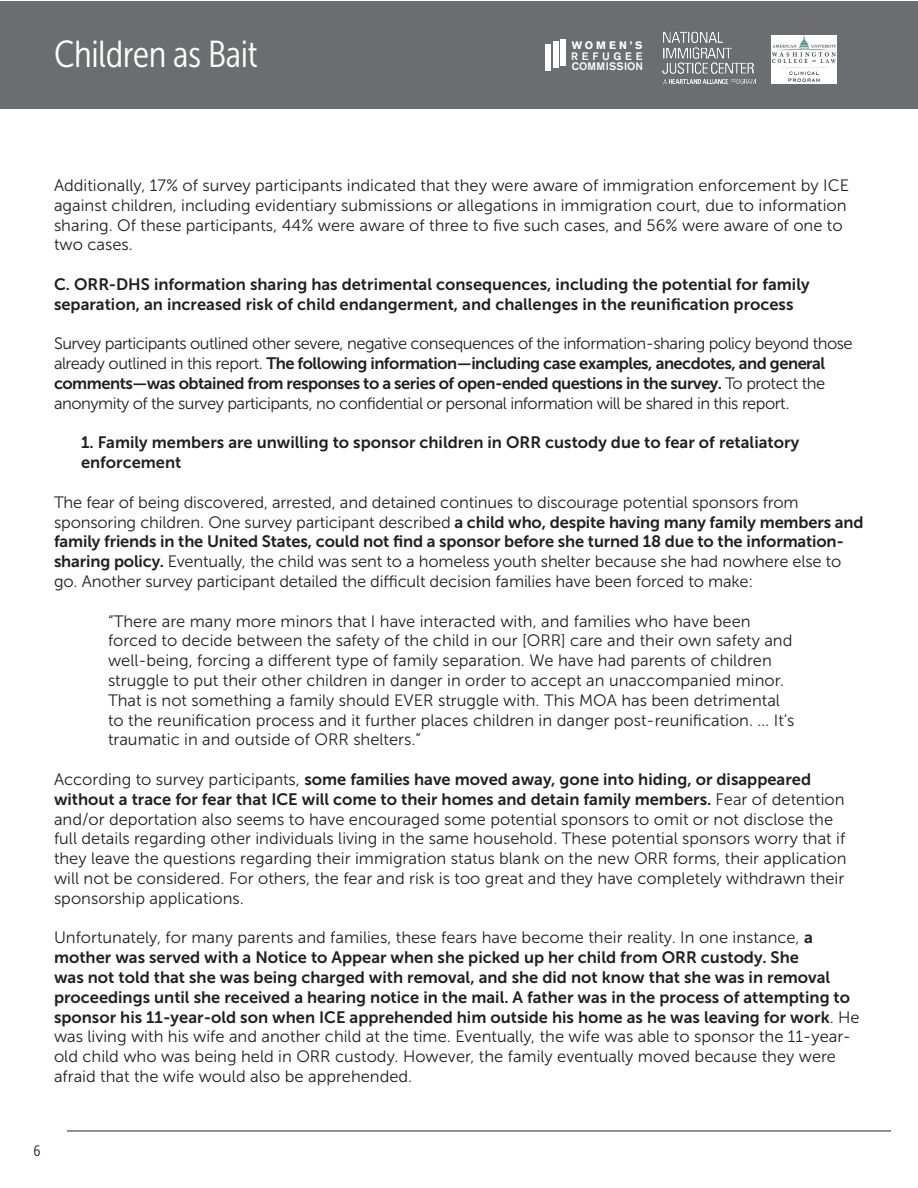
<style>
.page{position:relative;width:918px;height:1188px;background:#fff}
.page>*{position:absolute;margin:0;border:0;box-sizing:border-box;transform-origin:0 0}
.t1{font:37.5px "Museo Sans Cond 300";letter-spacing:-.01em;color:#fff}
.Body{font:16.5px/19.8px "Museo Sans 300";color:#231f20}
.Body-2{font:16.5px/19.8px "Museo Sans 700";color:#231f20}
.Indented_para_main_b{font:16.5px/19.8px "Museo Sans 300";color:#231f20}
.Body-3{font:16.5px/19.8px "Museo Sans 300";letter-spacing:-.03em;color:#231f20}
.t2{font:15px "Museo Sans Cond 300";color:#231f20}
.t3{font:500 10.8px "Akzidenz Grotesk BE";letter-spacing:.02em;color:#fff}
.t4{font:500 10.8px "Akzidenz Grotesk BE";letter-spacing:.36em;color:#fff}
.t5{font:700 10.8px "Akzidenz Grotesk BE";letter-spacing:.28em;color:#fff}
.s1{font-family:"Museo Sans 700"}
.s2{font-family:"Museo Sans 300"}
</style>
<div class="page">
<div style="left:0;top:1px;width:917px;height:107px;background:#6c6d70"></div>
<hr style="left:67px;top:1130px;width:824px;height:2px;background:#6c6d70">
<div style="left:553px;top:42px;width:5px;height:26px;background:#fff"></div>
<div style="left:545px;top:44px;width:6px;height:26px;background:#fff"></div>
<div style="left:560px;top:39px;width:6px;height:27px;background:#fff"></div>
<img style="left:771px;top:35px;width:66px;height:49px">
<img style="left:663px;top:32px;width:92px;height:52px">
<p class="t1" style="left:54px;top:34px;width:205px">Children as Bait</p>
<p class="t5" style="left:572px;top:39px;width:72px">WOMEN’S</p>
<p class="t4" style="left:571px;top:49px;width:73px">REFUGEE</p>
<p class="t3" style="left:572px;top:60px;width:73px">COMMISSION</p>
<p class="Body" style="left:54px;top:175px;width:797px">Additionally, 17% of survey participants indicated that they were aware of immigration enforcement by ICE against children, including evidentiary submissions or allegations in immigration court, due to information sharing. Of these participants, 44% were aware of three to five such cases, and 56% were aware of one to two cases.</p>
<p class="Body-2" style="left:54px;top:274px;width:757px">C. ORR-DHS information sharing has detrimental consequences, including the potential for family separation, an increased risk of child endangerment, and challenges in the reunification process</p>
<p class="Body-3" style="left:54px;top:334px;width:800px">Survey participants outlined other severe, negative consequences of the information-sharing policy beyond those already outlined in this report. <span class="s1">The following information—including case examples, anecdotes, and general comments—was obtained from responses to a series of open-ended questions in the survey.</span> To protect the anonymity of the survey participants, no confidential or personal information will be shared in this report.</p>
<p class="Body-2" style="left:81px;top:433px;width:720px">1. Family members are unwilling to sponsor children in ORR custody due to fear of retaliatory enforcement</p>
<p class="Body" style="left:54px;top:492px;width:811px">The fear of being discovered, arrested, and detained continues to discourage potential sponsors from sponsoring children. One survey participant described <span class="s1">a child who, despite having many family members and family friends in the United States, could not find a sponsor before she turned 18 due to the information&shy;sharing policy.</span> Eventually, the child was sent to a homeless youth shelter because she had nowhere else to go. Another survey participant detailed the difficult decision families have been forced to make:</p>
<p class="Indented_para_main_b" style="left:108px;top:611px;width:688px">“There are many more minors that I have interacted with, and families who have been forced to decide between the safety of the child in our [ORR] care and their own safety and well-being, forcing a different type of family separation. We have had parents of children struggle to put their other children in danger in order to accept an unaccompanied minor.<br>That is not something a family should EVER struggle with. This MOA has been detrimental to the reunification process and it further places children in danger post-reunification. … It’s traumatic in and outside of ORR shelters.”</p>
<p class="Body" style="left:54px;top:769px;width:794px">According to survey participants, <span class="s1">some families have moved away, gone into hiding, or disappeared without a trace for fear that ICE will come to their homes and detain family members.</span> Fear of detention and/or deportation also seems to have encouraged some potential sponsors to omit or not disclose the full details regarding other individuals living in the same household. These potential sponsors worry that if they leave the questions regarding their immigration status blank on the new ORR forms, their application will not be considered. For others, the fear and risk is too great and they have completely withdrawn their sponsorship applications.</p>
<p class="Body-2" style="left:54px;top:928px;width:807px"><span class="s2">Unfortunately, for many parents and families, these fears have become their reality. In one instance,</span> a mother was served with a Notice to Appear when she picked up her child from ORR custody. She<br>was not told that she was being charged with removal, and she did not know that she was in removal proceedings until she received a hearing notice in the mail. A father was in the process of attempting to sponsor his 11-year-old son when ICE apprehended him outside his home as he was leaving for work<span class="s2">. He was living with his wife and another child at the time. Eventually, the wife was able to sponsor the 11-year&shy;old child who was being held in ORR custody. However, the family eventually moved because they were afraid that the wife would also be apprehended.</span></p>
<p class="t2" style="left:33px;top:1143px;width:9px">6</p>
</div>
